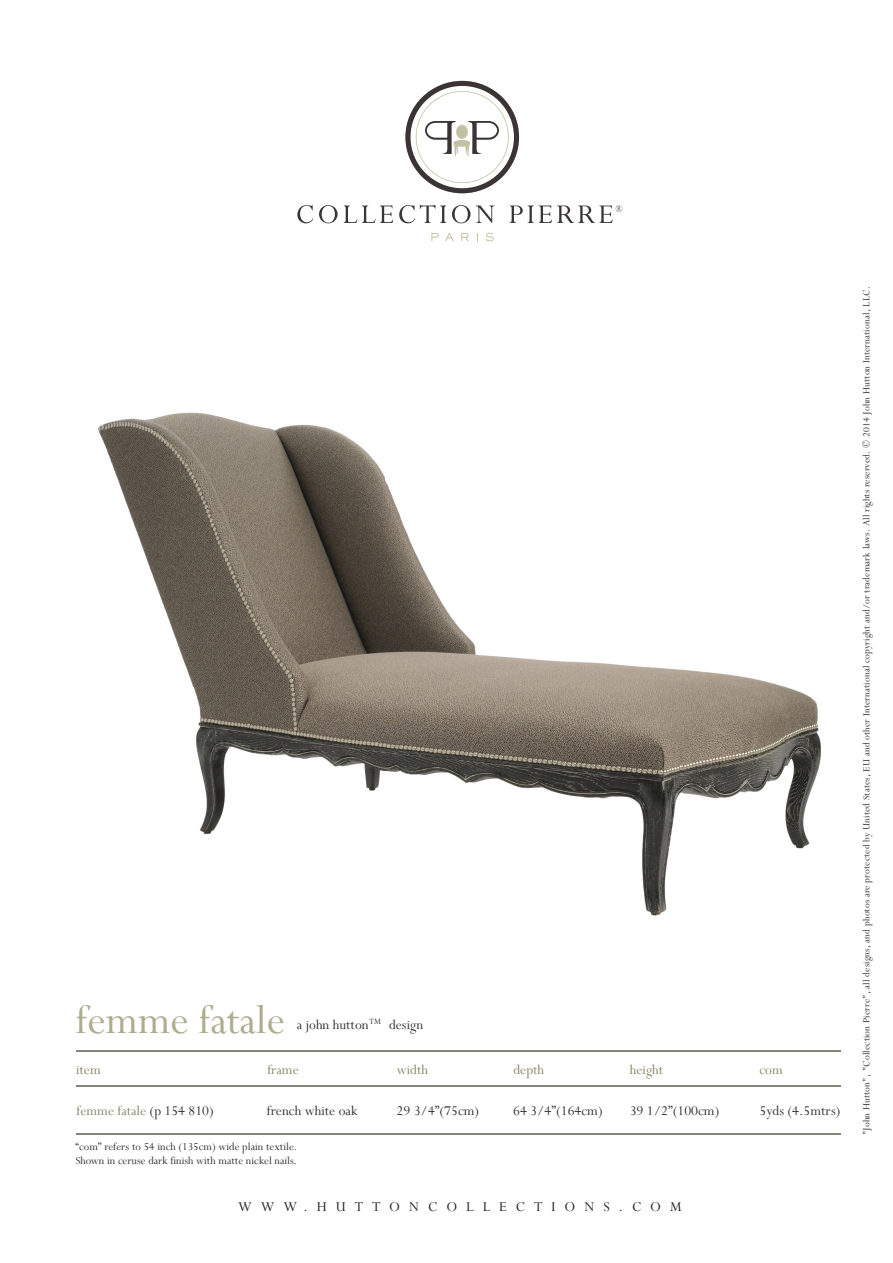
<style>
.page{position:relative;width:893px;height:1263px;background:#fff}
.page>*{position:absolute;margin:0;border:0;box-sizing:border-box;transform-origin:0 0}
.t1{font:45px "Perpetua";color:#aeac8f}
.t2{font:15px "Perpetua";color:#333}
.t3{font:15px "Perpetua";color:#878767}
.t4{font:15px "Perpetua";letter-spacing:.6em;color:#262122}
.t5{font:15px "Perpetua";color:#888867}
.t6{font:15px "Perpetua";color:#333332}
.t7{font:12px/14.4px "Perpetua";color:#333332}
.t8{font:10.5px "Perpetua";letter-spacing:.015em;color:#333332}
.t9{font:9px "Perpetua";color:#333332}
.s1{color:#333332}
</style>
<div class="page">
<svg style="left:431px;top:233px;width:8px;height:8px"></svg>
<svg style="left:445px;top:233px;width:9px;height:8px"></svg>
<svg style="left:461px;top:233px;width:8px;height:8px"></svg>
<svg style="left:486px;top:233px;width:8px;height:8px"></svg>
<svg style="left:405px;top:81px;width:114px;height:112px"></svg>
<svg style="left:297px;top:205px;width:16px;height:18px"></svg>
<svg style="left:319px;top:205px;width:19px;height:18px"></svg>
<svg style="left:344px;top:206px;width:49px;height:17px"></svg>
<svg style="left:399px;top:205px;width:47px;height:18px"></svg>
<svg style="left:452px;top:205px;width:18px;height:18px"></svg>
<svg style="left:476px;top:206px;width:18px;height:17px"></svg>
<svg style="left:510px;top:205px;width:112px;height:18px"></svg>
<img style="left:98px;top:412px;width:723px;height:504px">
<hr style="left:76px;top:1133px;width:765px;height:1px;background:#858577">
<hr style="left:76px;top:1085px;width:765px;height:1px;background:#858577">
<hr style="left:76px;top:1051px;width:765px;height:1px;background:#858577">
<h1 class="t1" style="left:76px;top:991px;width:211px">femme fatale</h1>
<h2 class="t3" style="left:76px;top:1060px;width:26px">item</h2>
<h2 class="t3" style="left:267px;top:1060px;width:33px">frame</h2>
<h2 class="t3" style="left:397px;top:1060px;width:33px">width</h2>
<h2 class="t3" style="left:513px;top:1060px;width:32px">depth</h2>
<h2 class="t3" style="left:630px;top:1060px;width:35px">height</h2>
<h2 class="t3" style="left:759px;top:1060px;width:25px">com</h2>
<h2 class="t2" style="left:267px;top:1101px;width:92px">french white oak</h2>
<h2 class="t2" style="left:397px;top:1101px;width:84px">29 3/4”(75cm)</h2>
<h2 class="t2" style="left:513px;top:1101px;width:91px">64 3/4”(164cm)</h2>
<h2 class="t2" style="left:630px;top:1101px;width:91px">39 1/2”(100cm)</h2>
<h2 class="t2" style="left:759px;top:1101px;width:82px">5yds (4.5mtrs)</h2>
<p class="t9" style="left:369px;top:1016px;width:14px">TM</p>
<h2 class="t6" style="left:297px;top:1015px;width:73px">a john hutton</h2>
<h2 class="t6" style="left:389px;top:1015px;width:36px">design</h2>
<h2 class="t5" style="left:77px;top:1101px;width:139px">femme fatale <span class="s1">(p 154 810)</span></h2>
<p class="t7" style="left:75px;top:1139px;width:223px">“com” refers to 54 inch (135cm) wide plain textile.<br>Shown in ceruse dark finish with matte nickel nails.</p>
<h2 class="t4" style="left:238px;top:1197px;width:445px">WWW.HUTTONCOLLECTIONS.COM</h2>
<p class="t8" style="left:860px;top:1135px;width:851px;rotate:-90deg">"John Hutton", "Collection Pierre", all designs, and photos are protected by United States, EU and other International copyright and/or trademark laws. All rights reserved. © 2014 John Hutton International, LLC.</p>
</div>
